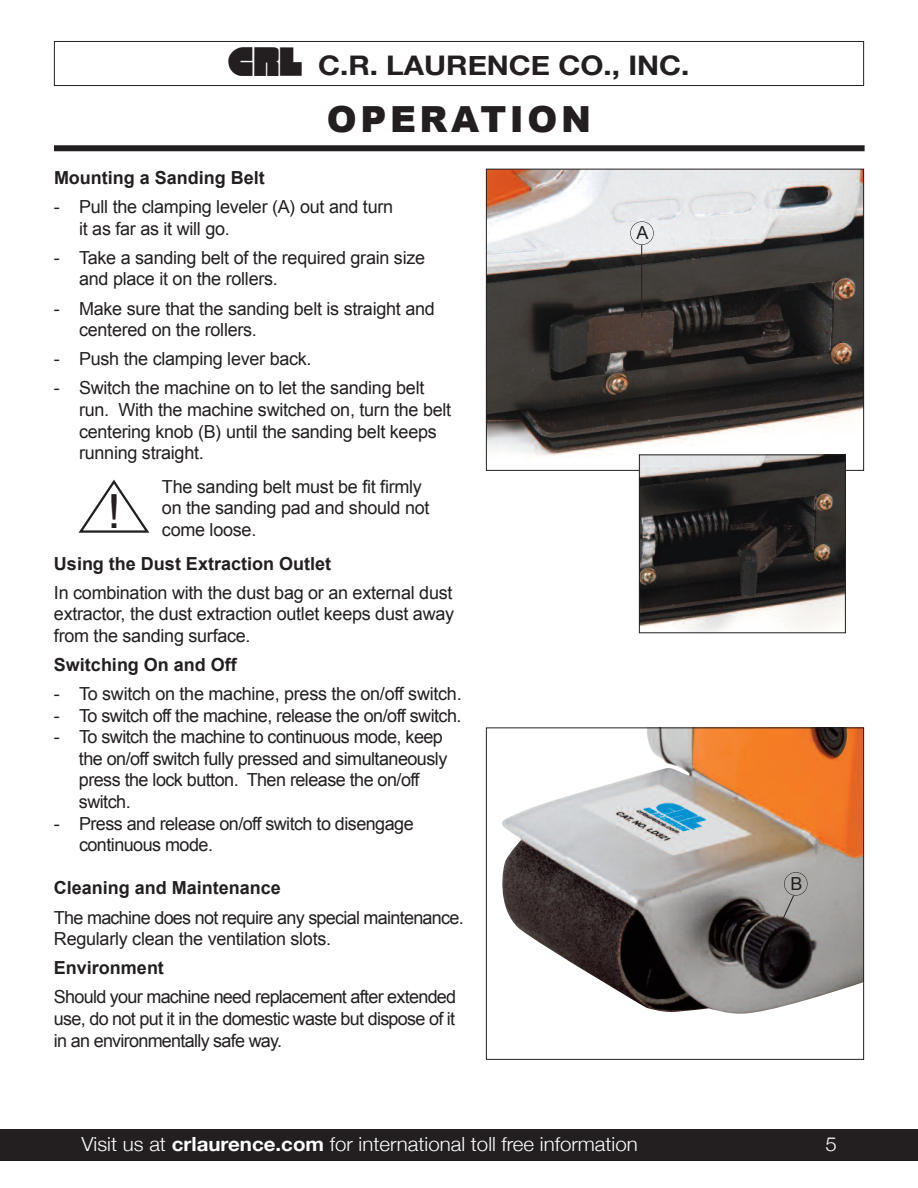
<style>
.page{position:relative;width:918px;height:1188px;background:#fff}
.page>*{position:absolute;margin:0;border:0;box-sizing:border-box;transform-origin:0 0}
.t1{font:47.25px "Arial";color:#231f20}
.t2{font:900 36px "Arial";letter-spacing:.1em;color:#231f20}
.t3{font:700 27px "Helvetica Neue";color:#231f20;scale:1.1 1}
.t4{font:300 19.5px "Helvetica Neue";color:#fff;scale:1.05 1}
.t5{font:18px/21.6px "Arial";letter-spacing:-.015em;color:#231f20}
.t6{font:700 18px "Arial";color:#231f20}
.t7{font:18px/21.6px "Arial";letter-spacing:-.04em;color:#231f20}
.s1{font-family:"CRLLOGO";font-weight:400;font-size:36px}
.s2{font-weight:700}
</style>
<div class="page">
<div style="left:0;top:1129px;width:918px;height:32px;background:#231f20"></div>
<div style="left:54px;top:41px;width:810px;height:45px;border:1px solid #231f20"></div>
<div style="left:54px;top:145px;width:811px;height:6px;background:#231f20"></div>
<svg style="left:79px;top:480px;width:70px;height:53px"></svg>
<img style="left:488px;top:171px;width:374px;height:298px">
<div style="left:486px;top:169px;width:378px;height:302px;border:1px solid #231f20"></div>
<img style="left:502px;top:729px;width:360px;height:285px">
<div style="left:486px;top:727px;width:378px;height:333px;border:1px solid #231f20"></div>
<img style="left:641px;top:456px;width:203px;height:175px">
<div style="left:639px;top:454px;width:207px;height:179px;border:1px solid #231f20"></div>
<div style="left:784px;top:872px;width:24px;height:24px;border:1px solid #231f20;border-radius:50%"></div>
<div style="left:630px;top:221px;width:24px;height:24px;border:1px solid #231f20;border-radius:50%"></div>
<hr style="left:641px;top:245px;width:1px;height:73px;background:#231f20">
<svg style="left:782px;top:895px;width:12px;height:25px"></svg>
<h3 class="t3" style="left:229px;top:48px;width:420px"><span class="s1">A</span> C.R. LAURENCE Co., INC.</h3>
<h2 class="t2" style="left:327px;top:92px;width:266px">OPERATION</h2>
<p class="t6" style="left:54px;top:168px;width:212px">Mounting a Sanding Belt</p>
<p class="t5" style="left:79px;top:196px;width:316px;text-indent:-25px">- Pull the clamping leveler (A) out and turn it as far as it will go.</p>
<p class="t5" style="left:79px;top:247px;width:348px;text-indent:-25px">- Take a sanding belt of the required grain size and place it on the rollers.</p>
<p class="t5" style="left:79px;top:298px;width:357px;text-indent:-25px">- Make sure that the sanding belt is straight and centered on the rollers.</p>
<p class="t5" style="left:54px;top:348px;width:259px">- Push the clamping lever back.</p>
<p class="t5" style="left:79px;top:377px;width:374px;text-indent:-25px">- Switch the machine on to let the sanding belt run. With the machine switched on, turn the belt centering knob (B) until the sanding belt keeps running straight.</p>
<p class="t5" style="left:162px;top:476px;width:269px">The sanding belt must be fit firmly on the sanding pad and should not come loose.</p>
<p class="t6" style="left:54px;top:553px;width:279px">Using the Dust Extraction Outlet</p>
<p class="t5" style="left:54px;top:582px;width:402px;text-align:justify">In combination with the dust bag or an external dust extractor, the dust extraction outlet keeps dust away from the sanding surface.</p>
<p class="t6" style="left:54px;top:655px;width:184px">Switching On and Off</p>
<p class="t5" style="left:54px;top:683px;width:409px">- To switch on the machine, press the on/off switch.</p>
<p class="t5" style="left:54px;top:705px;width:409px">- To switch off the machine, release the on/off switch.</p>
<p class="t5" style="left:79px;top:726px;width:370px;text-indent:-25px">- To switch the machine to continuous mode, keep the on/off switch fully pressed and simultaneously press the lock button. Then release the on/off switch.</p>
<p class="t5" style="left:79px;top:813px;width:336px;text-indent:-25px">- Press and release on/off switch to disengage continuous mode.</p>
<p class="t6" style="left:54px;top:878px;width:229px">Cleaning and Maintenance</p>
<p class="t7" style="left:54px;top:907px;width:411px">The machine does not require any special maintenance.<br>Regularly clean the ventilation slots.</p>
<p class="t6" style="left:54px;top:958px;width:112px">Environment</p>
<p class="t5" style="left:54px;top:986px;width:404px;text-align:justify">Should your machine need replacement after extended use, do not put it in the domestic waste but dispose of it in an environmentally safe way.</p>
<p class="t5" style="left:636px;top:222px;width:14px">A</p>
<h1 class="t1" style="left:107px;top:485px;width:15px">!</h1>
<p class="t5" style="left:791px;top:873px;width:14px">B</p>
<p class="t4" style="left:81px;top:1132px;width:531px">Visit us at <span class="s2">crlaurence.com</span> for international toll free information</p>
<p class="t4" style="left:826px;top:1132px;width:12px">5</p>
</div>
